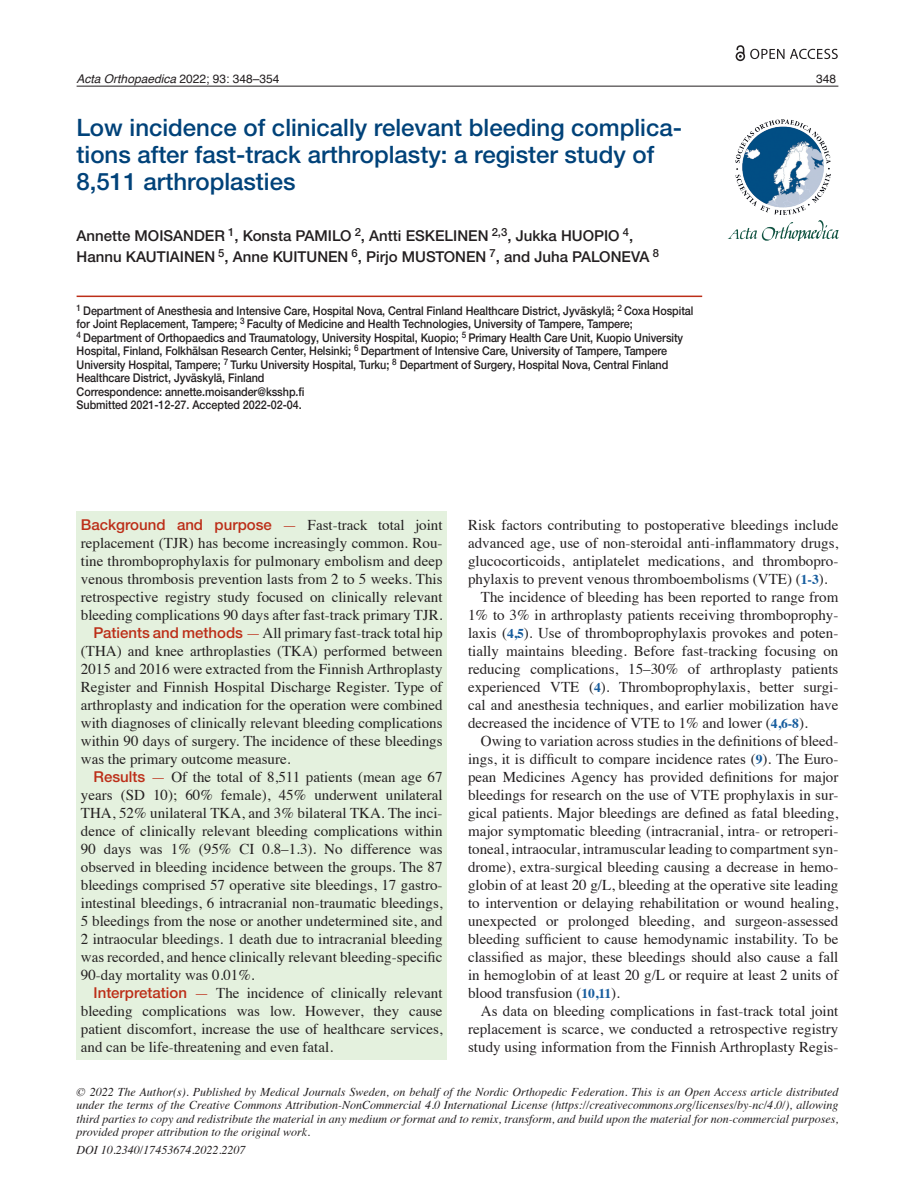
<style>
.page{position:relative;width:915px;height:1191px;background:#fff}
.page>*{position:absolute;margin:0;border:0;box-sizing:border-box;transform-origin:0 0}
.t1{font:500 24px/27px "Helvetica Neue LTW1 G";color:#004279}
.t2{font:15px "Times";color:#231f20}
.t3{font:500 15px/21px "Helvetica Neue LTW1 G";color:#231f20}
.t4{font:500 15px "Helvetica Neue LTW1 G";color:#bc2e18}
.t5{font:500 12px/13.5px "Helvetica Neue LTW1 G";letter-spacing:-.005em;color:#231f20;scale:.9 1}
.t6{font:italic 12px/13.5px "Times";color:#231f20;text-align:justify}
.t7{font:italic 12px "Helvetica";color:#231f20}
.t8{font:12px "Helvetica";color:#231f20}
.s1{font-style:normal}
.s2{font-family:"Times";font-weight:400}
.s3{font-family:"Times";font-weight:400;color:#231f20}
.s4{font-family:"Helvetica Neue LTW1 G";font-weight:500;color:#bc2e18}
.s5{color:#bc2e18}
.s6{font-weight:700;font-size:13.5px;color:#175d9e}
</style>
<div class="page">
<hr style="left:77px;top:86px;width:761px;height:1px;background:#231f20">
<div style="left:77px;top:511px;width:369px;height:548px;background:#e4f1de"></div>
<hr style="left:77px;top:295px;width:625px;height:2px;background:#bc2e18">
<svg style="left:735px;top:45px;width:9px;height:16px"></svg>
<svg style="left:750px;top:49px;width:87px;height:10px"></svg>
<img style="left:727px;top:220px;width:112px;height:21px">
<img style="left:735px;top:119px;width:94px;height:95px">
<p class="t7" style="left:77px;top:70px;width:204px">Acta Orthopaedica <span class="s1">2022; 93: 348–354</span></p>
<p class="t8" style="left:816px;top:70px;width:22px">348</p>
<h1 class="t1" style="left:77px;top:114px;width:606px">Low incidence of clinically relevant bleeding complica&shy;tions after fast-track arthroplasty: a register study of<br>8,511 arthroplasties</h1>
<p class="t3" style="left:77px;top:225px;width:583px">Annette MOISANDER <sup>1</sup>, Konsta PAMILO <sup>2</sup>, Antti ESKELINEN <sup>2,3</sup>, Jukka HUOPIO <sup>4</sup>,<br>Hannu KAUTIAINEN <sup>5</sup>, Anne KUITUNEN <sup>6</sup>, Pirjo MUSTONEN <sup>7</sup>, and Juha PALONEVA <sup>8</sup></p>
<p class="t5" style="left:77px;top:304px;width:686px"><sup>1</sup> Department of Anesthesia and Intensive Care, Hospital Nova, Central Finland Healthcare District, Jyväskylä; <sup>2</sup> Coxa Hospital for Joint Replacement, Tampere; <sup>3</sup> Faculty of Medicine and Health Technologies, University of Tampere, Tampere;<br><sup>4</sup> Department of Orthopaedics and Traumatology, University Hospital, Kuopio; <sup>5</sup> Primary Health Care Unit, Kuopio University Hospital, Finland, Folkhälsan Research Center, Helsinki; <sup>6</sup> Department of Intensive Care, University of Tampere, Tampere University Hospital, Tampere; <sup>7</sup> Turku University Hospital, Turku; <sup>8</sup> Department of Surgery, Hospital Nova, Central Finland Healthcare District, Jyväskylä, Finland<br>Correspondence: annette.moisander@ksshp.fi<br>Submitted 2021-12-27. Accepted 2022-02-04.</p>
<p class="t4" style="left:81px;top:515px;width:363px">Background and purpose <span class="s2">—</span> <span class="s3">Fast-track total joint</span></p>
<p class="t2" style="left:81px;top:528px;width:363px">replacement (TJR) has become increasingly common. Rou-</p>
<p class="t2" style="left:81px;top:546px;width:363px">tine thromboprophylaxis for pulmonary embolism and deep</p>
<p class="t2" style="left:81px;top:564px;width:363px">venous thrombosis prevention lasts from 2 to 5 weeks. This</p>
<p class="t2" style="left:81px;top:582px;width:363px">retrospective registry study focused on clinically relevant</p>
<p class="t2" style="left:81px;top:600px;width:363px">bleeding complications 90 days after fast-track primary TJR.</p>
<p class="t2" style="left:94px;top:618px;width:350px"><span class="s4">Patients and methods</span> <span class="s5">—</span> All primary fast-track total hip</p>
<p class="t2" style="left:81px;top:636px;width:363px">(THA) and knee arthroplasties (TKA) performed between</p>
<p class="t2" style="left:81px;top:654px;width:363px">2015 and 2016 were extracted from the Finnish Arthroplasty</p>
<p class="t2" style="left:81px;top:672px;width:363px">Register and Finnish Hospital Discharge Register. Type of</p>
<p class="t2" style="left:81px;top:690px;width:363px">arthroplasty and indication for the operation were combined</p>
<p class="t2" style="left:81px;top:708px;width:363px">with diagnoses of clinically relevant bleeding complications</p>
<p class="t2" style="left:81px;top:726px;width:363px">within 90 days of surgery. The incidence of these bleedings</p>
<p class="t2" style="left:81px;top:744px;width:211px">was the primary outcome measure.</p>
<p class="t2" style="left:94px;top:762px;width:350px"><span class="s4">Results</span> <span class="s5">—</span> Of the total of 8,511 patients (mean age 67</p>
<p class="t2" style="left:81px;top:780px;width:363px">years (SD 10); 60% female), 45% underwent unilateral</p>
<p class="t2" style="left:81px;top:798px;width:363px">THA, 52% unilateral TKA, and 3% bilateral TKA. The inci-</p>
<p class="t2" style="left:81px;top:816px;width:363px">dence of clinically relevant bleeding complications within</p>
<p class="t2" style="left:81px;top:834px;width:363px">90 days was 1% (95% CI 0.8–1.3). No difference was</p>
<p class="t2" style="left:81px;top:852px;width:363px">observed in bleeding incidence between the groups. The 87</p>
<p class="t2" style="left:81px;top:870px;width:363px">bleedings comprised 57 operative site bleedings, 17 gastro-</p>
<p class="t2" style="left:81px;top:888px;width:363px">intestinal bleedings, 6 intracranial non-traumatic bleedings,</p>
<p class="t2" style="left:81px;top:906px;width:363px">5 bleedings from the nose or another undetermined site, and</p>
<p class="t2" style="left:81px;top:924px;width:363px">2 intraocular bleedings. 1 death due to intracranial bleeding</p>
<p class="t2" style="left:81px;top:942px;width:363px">was recorded, and hence clinically relevant bleeding-specific</p>
<p class="t2" style="left:81px;top:960px;width:175px">90-day mortality was 0.01%.</p>
<p class="t2" style="left:94px;top:978px;width:350px"><span class="s4">Interpretation</span> <span class="s5">—</span> The incidence of clinically relevant</p>
<p class="t2" style="left:81px;top:996px;width:363px">bleeding complications was low. However, they cause</p>
<p class="t2" style="left:81px;top:1014px;width:363px">patient discomfort, increase the use of healthcare services,</p>
<p class="t2" style="left:81px;top:1032px;width:254px">and can be life-threatening and even fatal.</p>
<p class="t2" style="left:468px;top:510px;width:371px">Risk factors contributing to postoperative bleedings include</p>
<p class="t2" style="left:468px;top:528px;width:371px">advanced age, use of non-steroidal anti-inflammatory drugs,</p>
<p class="t2" style="left:468px;top:546px;width:371px">glucocorticoids, antiplatelet medications, and thrombopro-</p>
<p class="t2" style="left:468px;top:564px;width:361px">phylaxis to prevent venous thromboembolisms (VTE) (<span class="s6">1-3</span>).</p>
<p class="t2" style="left:480px;top:582px;width:359px">The incidence of bleeding has been reported to range from</p>
<p class="t2" style="left:468px;top:600px;width:371px">1% to 3% in arthroplasty patients receiving thromboprophy-</p>
<p class="t2" style="left:468px;top:618px;width:371px">laxis (<span class="s6">4,5</span>). Use of thromboprophylaxis provokes and poten-</p>
<p class="t2" style="left:468px;top:636px;width:371px">tially maintains bleeding. Before fast-tracking focusing on</p>
<p class="t2" style="left:468px;top:654px;width:371px">reducing complications, 15–30% of arthroplasty patients</p>
<p class="t2" style="left:468px;top:672px;width:371px">experienced VTE (<span class="s6">4</span>). Thromboprophylaxis, better surgi-</p>
<p class="t2" style="left:468px;top:690px;width:371px">cal and anesthesia techniques, and earlier mobilization have</p>
<p class="t2" style="left:468px;top:708px;width:341px">decreased the incidence of VTE to 1% and lower (<span class="s6">4,6-8</span>).</p>
<p class="t2" style="left:480px;top:726px;width:359px">Owing to variation across studies in the definitions of bleed-</p>
<p class="t2" style="left:468px;top:744px;width:371px">ings, it is difficult to compare incidence rates (<span class="s6">9</span>). The Euro-</p>
<p class="t2" style="left:468px;top:762px;width:371px">pean Medicines Agency has provided definitions for major</p>
<p class="t2" style="left:468px;top:780px;width:371px">bleedings for research on the use of VTE prophylaxis in sur-</p>
<p class="t2" style="left:468px;top:798px;width:371px">gical patients. Major bleedings are defined as fatal bleeding,</p>
<p class="t2" style="left:468px;top:816px;width:371px">major symptomatic bleeding (intracranial, intra- or retroperi-</p>
<p class="t2" style="left:468px;top:834px;width:371px">toneal, intraocular, intramuscular leading to compartment syn-</p>
<p class="t2" style="left:468px;top:852px;width:371px">drome), extra-surgical bleeding causing a decrease in hemo-</p>
<p class="t2" style="left:468px;top:870px;width:371px">globin of at least 20 g/L, bleeding at the operative site leading</p>
<p class="t2" style="left:468px;top:888px;width:371px">to intervention or delaying rehabilitation or wound healing,</p>
<p class="t2" style="left:468px;top:906px;width:371px">unexpected or prolonged bleeding, and surgeon-assessed</p>
<p class="t2" style="left:468px;top:924px;width:371px">bleeding sufficient to cause hemodynamic instability. To be</p>
<p class="t2" style="left:468px;top:942px;width:371px">classified as major, these bleedings should also cause a fall</p>
<p class="t2" style="left:468px;top:960px;width:371px">in hemoglobin of at least 20 g/L or require at least 2 units of</p>
<p class="t2" style="left:468px;top:978px;width:153px">blood transfusion (<span class="s6">10,11</span>).</p>
<p class="t2" style="left:480px;top:996px;width:359px">As data on bleeding complications in fast-track total joint</p>
<p class="t2" style="left:468px;top:1014px;width:371px">replacement is scarce, we conducted a retrospective registry</p>
<p class="t2" style="left:468px;top:1032px;width:371px">study using information from the Finnish Arthroplasty Regis-</p>
<p class="t6" style="left:77px;top:1084px;width:763px">© 2022 The Author(s). Published by Medical Journals Sweden, on behalf of the Nordic Orthopedic Federation. This is an Open Access article distributed under the terms of the Creative Commons Attribution-NonCommercial 4.0 International License (https://creativecommons.org/licenses/by-nc/4.0/), allowing third parties to copy and redistribute the material in any medium or format and to remix, transform, and build upon the material for non-commercial purposes, provided proper attribution to the original work.</p>
<p class="t6" style="left:77px;top:1142px;width:170px">DOI 10.2340/17453674.2022.2207</p>
</div>
